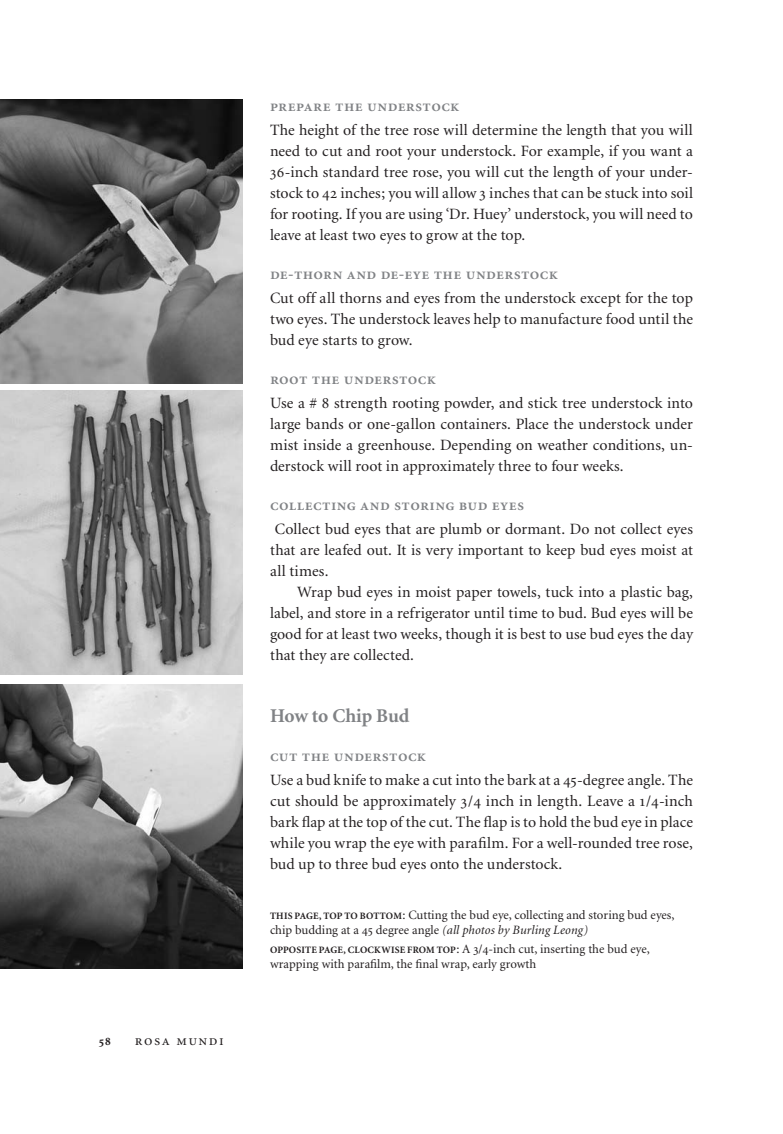
<style>
.page{position:relative;width:783px;height:1134px;background:#fff}
.page>*{position:absolute;margin:0;border:0;box-sizing:border-box;transform-origin:0 0}
.t1{font:19.5px "Minion Bold Os F";letter-spacing:-.005em;color:#808285}
.t2{font:16.5px "Minion Semibold SC";letter-spacing:.025em;color:#808285}
.t3{font:15.75px/21px "Minion";letter-spacing:.005em;color:#231f20;text-align:justify}
.t4{font:15px "Minion Regular SC";letter-spacing:.1em;color:#231f20}
.t5{font:12.75px/15px "Minion";color:#231f20}
.t6{font:12px "Minion Bold Os F";color:#231f20}
.s1{font-family:"Minion Regular SC"}
.s2{font-weight:700;font-size:9.75px}
.s3{font-style:italic}
</style>
<div class="page">
<img style="left:0;top:99px;width:243px;height:284px">
<img style="left:0;top:390px;width:243px;height:285px">
<img style="left:0;top:684px;width:243px;height:284px">
<p class="t6" style="left:99px;top:1036px;width:13px">58</p>
<p class="t4" style="left:135px;top:1034px;width:90px">rosa mundi</p>
<p class="t2" style="left:270px;top:100px;width:191px">prepare the understock</p>
<p class="t3" style="left:270px;top:121px;width:425px">The height of the tree rose will determine the length that you will need to cut and root your understock. For example, if you want a <span class="s1">36</span>-inch standard tree rose, you will cut the length of your under&shy;stock to <span class="s1">42</span> inches; you will allow <span class="s1">3</span> inches that can be stuck into soil for rooting. If you are using ‘Dr. Huey’ understock, you will need to leave at least two eyes to grow at the top.</p>
<p class="t2" style="left:270px;top:268px;width:290px">de-thorn and de-eye the understock</p>
<p class="t3" style="left:270px;top:289px;width:425px">Cut off all thorns and eyes from the understock except for the top two eyes. The understock leaves help to manufacture food until the bud eye starts to grow.</p>
<p class="t2" style="left:270px;top:373px;width:168px">root the understock</p>
<p class="t3" style="left:270px;top:394px;width:425px">Use a # 8 strength rooting powder, and stick tree understock into large bands or one-gallon containers. Place the understock under mist inside a greenhouse. Depending on weather conditions, un&shy;derstock will root in approximately three to four weeks.</p>
<p class="t2" style="left:270px;top:499px;width:256px">collecting and storing bud eyes</p>
<p class="t3" style="left:270px;top:520px;width:425px;text-indent:5px">Collect bud eyes that are plumb or dormant. Do not collect eyes that are leafed out. It is very important to keep bud eyes moist at all times.</p>
<p class="t3" style="left:270px;top:583px;width:425px;text-indent:27px">Wrap bud eyes in moist paper towels, tuck into a plastic bag, label, and store in a refrigerator until time to bud. Bud eyes will be good for at least two weeks, though it is best to use bud eyes the day that they are collected.</p>
<p class="t1" style="left:270px;top:708px;width:141px">How to Chip Bud</p>
<p class="t2" style="left:270px;top:749px;width:158px">cut the understock</p>
<p class="t3" style="left:270px;top:771px;width:425px">Use a bud knife to make a cut into the bark at a <span class="s1">45</span>-degree angle. The cut should be approximately <span class="s1">3/4</span> inch in length. Leave a <span class="s1">1/4</span>-inch bark flap at the top of the cut. The flap is to hold the bud eye in place while you wrap the eye with parafilm. For a well-rounded tree rose, bud up to three bud eyes onto the understock.</p>
<p class="t5" style="left:270px;top:908px;width:406px"><span class="s2">THIS PAGE, TOP TO BOTTOM</span>: Cutting the bud eye, collecting and storing bud eyes, chip budding at a <span class="s1">45</span> degree angle <span class="s3">(all photos by Burling Leong)</span></p>
<p class="t5" style="left:270px;top:943px;width:381px"><span class="s2">OPPOSITE PAGE, CLOCKWISE FROM TOP</span>: A <span class="s1">3</span>/<span class="s1">4</span>-inch cut, inserting the bud eye, wrapping with parafilm, the final wrap, early growth</p>
</div>
